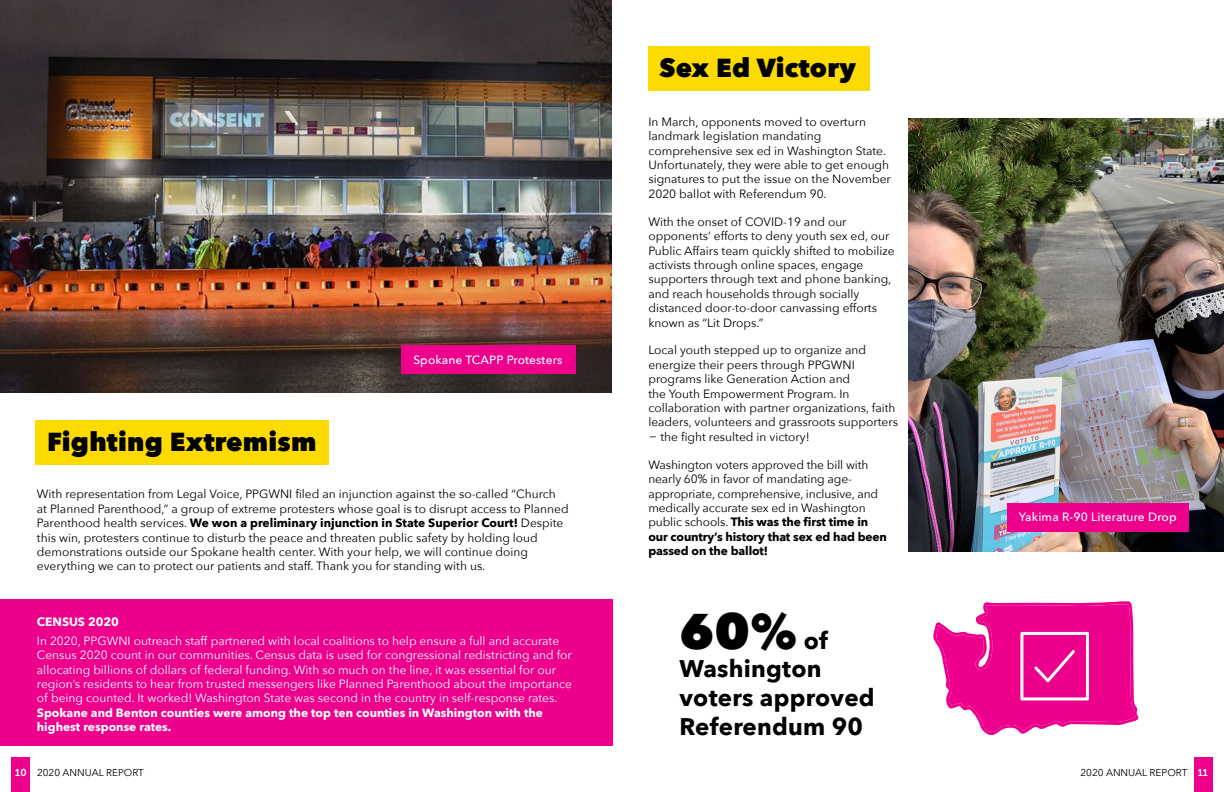
<style>
.page{position:relative;width:1224px;height:792px;background:#fff}
.page>*{position:absolute;margin:0;border:0;box-sizing:border-box;transform-origin:0 0}
.t1{font:800 50px "Avenir Next";color:#000101}
.t2{font:800 26px "Avenir Next";letter-spacing:.01em;color:#000101}
.t3{font:700 24px/28.8px "Avenir Next";letter-spacing:.01em;color:#000101}
.t4{font:12px/14.4px "Avenir Next";color:#000101}
.t5{font:12px/14.4px "Avenir Next";color:#fff}
.t6{font:700 12px/14.4px "Avenir Next";color:#fff}
.t7{font:500 12px "Avenir Next";letter-spacing:.01em;color:#fff}
.t8{font:10px "Avenir Next";color:#000101}
.t9{font:10px "Museo Slab 700";color:#fff}
.s1{font-weight:700}
.s2{font-family:"Museo Sans 300"}
.s3{font-weight:700;font-size:24px}
.s4{font-family:"Museo Slab 700";color:#fff}
</style>
<div class="page">
<div style="left:12px;top:758px;width:18px;height:34px;background:#ec008c"></div>
<div style="left:1194px;top:758px;width:18px;height:34px;background:#ec008c"></div>
<div style="left:36px;top:420px;width:293px;height:44px;background:#fddb00"></div>
<div style="left:648px;top:46px;width:221px;height:44px;background:#fddb00"></div>
<div style="left:0;top:599px;width:613px;height:147px;background:#ec008c"></div>
<img style="left:0;top:0;width:612px;height:392px">
<div style="left:401px;top:345px;width:175px;height:29px;background:#ec008c"></div>
<svg style="left:933px;top:601px;width:205px;height:134px"></svg>
<img style="left:909px;top:119px;width:315px;height:432px">
<div style="left:1007px;top:503px;width:181px;height:28px;background:#ec008c"></div>
<p class="t7" style="left:413px;top:349px;width:151px">Spokane TCAPP Protesters</p>
<h2 class="t2" style="left:47px;top:425px;width:271px">Fighting Extremism</h2>
<p class="t4" style="left:37px;top:487px;width:533px">With representation from Legal Voice, PPGWNI filed an injunction against the so-called “Church at Planned Parenthood,” a group of extreme protesters whose goal is to disrupt access to Planned Parenthood health services. <span class="s1">We won a preliminary injunction in State Superior Court!</span> Despite this win, protesters continue to disturb the peace and threaten public safety by holding loud demonstrations outside our Spokane health center. With your help, we will continue doing everything we can to protect our patients and staff. Thank you for standing with us.</p>
<h2 class="t2" style="left:660px;top:51px;width:198px">Sex Ed Victory</h2>
<p class="t4" style="left:648px;top:114px;width:244px">In March, opponents moved to overturn landmark legislation mandating comprehensive sex ed in Washington State.<br>Unfortunately, they were able to get enough signatures to put the issue on the November 2020 ballot with Referendum 90.</p>
<p class="t4" style="left:648px;top:214px;width:248px">With the onset of COVID-19 and our opponents’ efforts to deny youth sex ed, our Public Affairs team quickly shifted to mobilize activists through online spaces, engage supporters through text and phone banking, and reach households through socially distanced door-to-door canvassing efforts known as “Lit Drops.”</p>
<p class="t4" style="left:648px;top:343px;width:251px">Local youth stepped up to organize and energize their peers through PPGWNI programs like Generation Action and<br>the Youth Empowerment Program. In collaboration with partner organizations, faith leaders, volunteers and grassroots supporters</p>
<p class="t4" style="left:648px;top:429px;width:163px"><span class="s2">–</span> the fight resulted in victory!</p>
<p class="t4" style="left:648px;top:457px;width:240px">Washington voters approved the bill with nearly 60% in favor of mandating age&shy;appropriate, comprehensive, inclusive, and medically accurate sex ed in Washington public schools. <span class="s1">This was the first time in our country’s history that sex ed had been passed on the ballot!</span></p>
<p class="t7" style="left:1019px;top:507px;width:159px">Yakima R-90 Literature Drop</p>
<p class="t6" style="left:37px;top:614px;width:84px">CENSUS 2020</p>
<p class="t5" style="left:37px;top:633px;width:537px">In 2020, PPGWNI outreach staff partnered with local coalitions to help ensure a full and accurate Census 2020 count in our communities. Census data is used for congressional redistricting and for allocating billions of dollars of federal funding. With so much on the line, it was essential for our region’s residents to hear from trusted messengers like Planned Parenthood about the importance of being counted. It worked! Washington State was second in the country in self-response rates.</p>
<p class="t6" style="left:37px;top:705px;width:508px">Spokane and Benton counties were among the top ten counties in Washington with the highest response rates.</p>
<h1 class="t1" style="left:679px;top:600px;width:150px">60% <span class="s3">of</span></h1>
<h3 class="t3" style="left:679px;top:654px;width:197px">Washington voters approved<br>Referendum 90</h3>
<p class="t8" style="left:15px;top:764px;width:130px"><span class="s4">10</span> 2020 ANNUAL REPORT</p>
<p class="t8" style="left:1080px;top:764px;width:108px">2020 ANNUAL REPORT</p>
<p class="t9" style="left:1198px;top:766px;width:12px">11</p>
</div>
